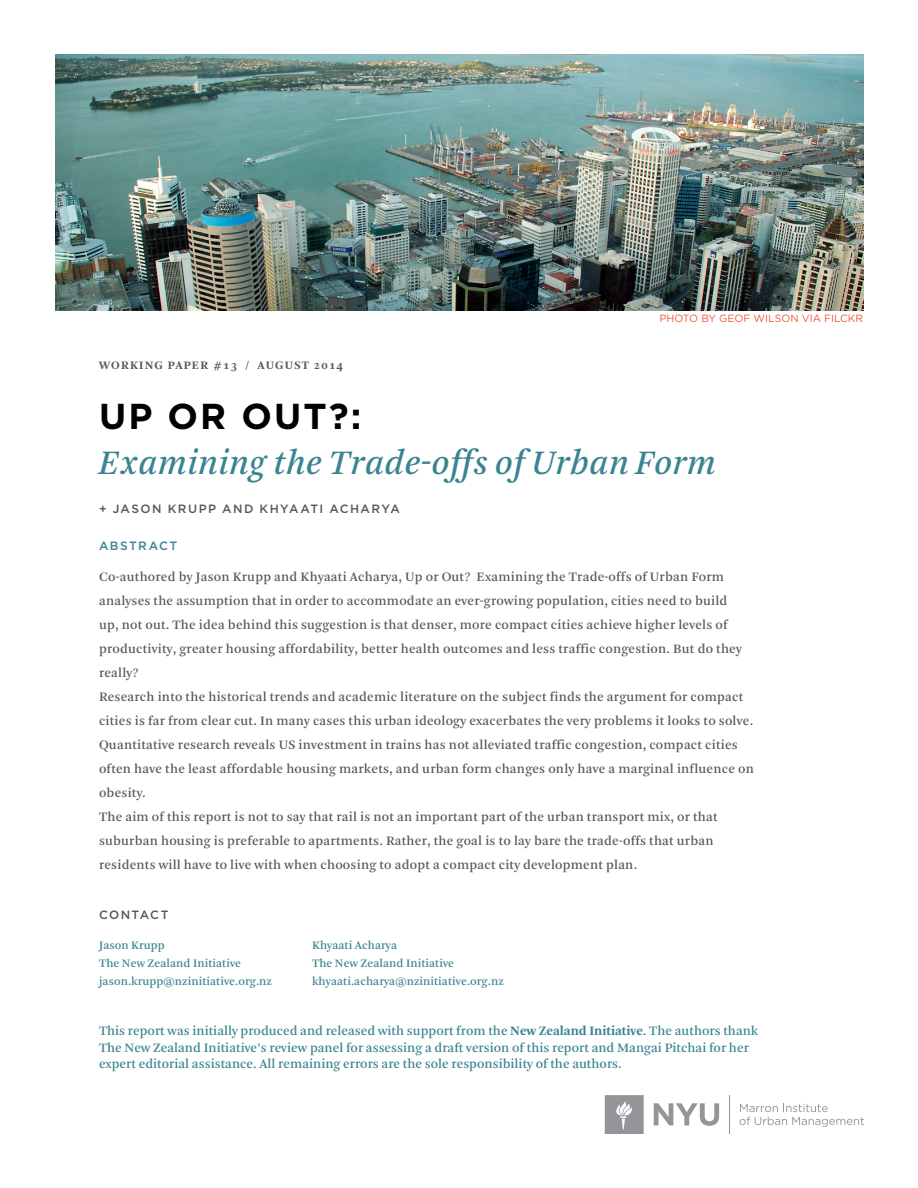
<style>
.page{position:relative;width:918px;height:1188px;background:#fff}
.page>*{position:absolute;margin:0;border:0;box-sizing:border-box;transform-origin:0 0}
.t1{font:italic 36px "Arnhem";letter-spacing:.005em;color:#3a8492}
.t2{font:700 36px "Gotham";letter-spacing:.06em;color:#000}
.t3{font:13.5px/24px "Arnhem";letter-spacing:.015em;color:#54595b}
.t4{font:13.5px/16.2px "Arnhem";color:#3a8492}
.t5{font:12px/18px "Arnhem";letter-spacing:.005em;color:#3a8492}
.t6{font:500 12px "Gotham";letter-spacing:.12em;color:#54595b}
.t7{font:700 12px "Arnhem";letter-spacing:.1em;color:#54595b}
.t8{font:500 12px "Gotham";color:#3a8492}
.t9{font:10.5px "Gotham";color:#f1583e}
.s1{font-weight:700}
</style>
<div class="page">
<img style="left:55px;top:54px;width:809px;height:256px">
<svg style="left:605px;top:1095px;width:39px;height:39px;background:#9ea0a3"></svg>
<svg style="left:654px;top:1103px;width:65px;height:23px"></svg>
<hr style="left:729px;top:1095px;width:1px;height:39px;background:#939598">
<svg style="left:739px;top:1104px;width:125px;height:23px"></svg>
<p class="t9" style="left:660px;top:312px;width:205px">PHOTO BY GEOF WILSON VIA FILCKR</p>
<p class="t7" style="left:99px;top:358px;width:245px">Working paper #13 / August 2014</p>
<h1 class="t2" style="left:99px;top:392px;width:264px">UP OR OUT?:</h1>
<h1 class="t1" style="left:99px;top:443px;width:618px">Examining the Trade-offs of Urban Form</h1>
<p class="t6" style="left:99px;top:502px;width:302px">+ JASON KRUPP AND KHYAATI ACHARYA</p>
<p class="t8" style="left:99px;top:539px;width:32px">ABSTRA</p>
<p class="t8" style="left:159px;top:539px;width:19px">CT</p>
<p class="t3" style="left:99px;top:565px;width:656px">Co-authored by Jason Krupp and Khyaati Acharya, Up or Out? Examining the Trade-offs of Urban Form analyses the assumption that in order to accommodate an ever-growing population, cities need to build<br>up, not out. The idea behind this suggestion is that denser, more compact cities achieve higher levels of productivity, greater housing affordability, better health outcomes and less traffic congestion. But do they really?<br>Research into the historical trends and academic literature on the subject finds the argument for compact cities is far from clear cut. In many cases this urban ideology exacerbates the very problems it looks to solve.<br>Quantitative research reveals US investment in trains has not alleviated traffic congestion, compact cities often have the least affordable housing markets, and urban form changes only have a marginal influence on obesity.<br>The aim of this report is not to say that rail is not an important part of the urban transport mix, or that suburban housing is preferable to apartments. Rather, the goal is to lay bare the trade-offs that urban residents will have to live with when choosing to adopt a compact city development plan.</p>
<p class="t6" style="left:99px;top:908px;width:71px">CONTACT</p>
<p class="t5" style="left:99px;top:937px;width:175px">Jason Krupp<br>The New Zealand Initiative jason.krupp@nzinitiative.org.nz</p>
<p class="t5" style="left:312px;top:937px;width:193px">Khyaati Acharya<br>The New Zealand Initiative khyaati.acharya@nzinitiative.org.nz</p>
<p class="t4" style="left:99px;top:1023px;width:661px">This report was initially produced and released with support from the <span class="s1">New Zealand Initiative</span>. The authors thank<br>The New Zealand Initiative’s review panel for assessing a draft version of this report and Mangai Pitchai for her expert editorial assistance. All remaining errors are the sole responsibility of the authors.</p>
</div>
